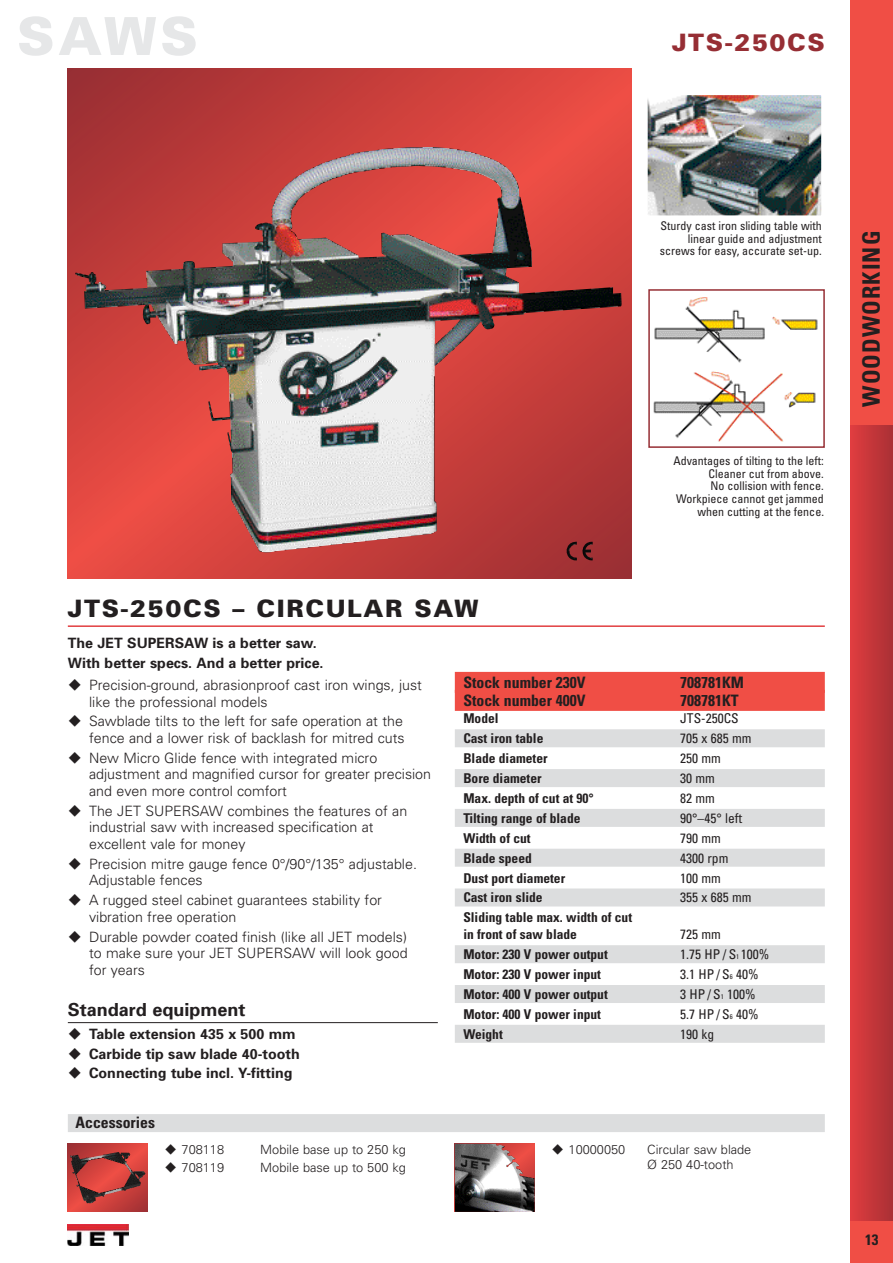
<style>
.page{position:relative;width:893px;height:1263px;background:#fff}
.page>*{position:absolute;margin:0;border:0;box-sizing:border-box;transform-origin:0 0}
.t1{font:900 52.5px "Univers";color:#e6e7e8}
.t2{font:900 24px "Univers";letter-spacing:.065em;color:#231f20}
.t3{font:700 condensed 24px "Univers";letter-spacing:.045em;color:#231f20}
.t4{font:900 24px "Univers";letter-spacing:.065em;color:#962e34}
.t5{font:700 18px "Univers";color:#231f20}
.t6{font:700 condensed 15.75px "Univers";color:#231f20}
.t7{font:700 condensed 15px "Univers";color:#231f20}
.t8{font:300 14.25px/16.5px "Univers";color:#231f20}
.t9{font:700 14.25px/20px "Univers";color:#231f20}
.t10{font:700 condensed 13.5px/17px "Univers";color:#231f20}
.t11{font:condensed 13.5px "Univers";color:#231f20}
.t12{font:300 12.75px/15px "Univers";color:#231f20}
.t13{font:condensed 12px/12.8px "Univers";color:#231f20;text-align:right}
.s1{font-size:6.75px}
</style>
<div class="page">
<div style="left:850px;top:0;width:42px;height:1263px;background:#f04e45"></div>
<div style="left:850px;top:425px;width:42px;height:795px;background:linear-gradient(to right,#e03d3f,#ac3135)"></div>
<img style="left:68px;top:1225px;width:61px;height:20px">
<div style="left:68px;top:1114px;width:757px;height:18px;background:#dcddde"></div>
<svg style="left:68px;top:1144px;width:80px;height:68px;background:#c63e3b"></svg>
<img style="left:70px;top:1152px;width:75px;height:52px">
<img style="left:455px;top:1144px;width:79px;height:68px">
<hr style="left:68px;top:1022px;width:370px;height:1px;background:#231f20">
<hr style="left:68px;top:625px;width:757px;height:2px;background:#e23e41">
<div style="left:455px;top:672px;width:370px;height:21px;background:#f04e45"></div>
<div style="left:455px;top:690px;width:370px;height:21px;background:#f04e45"></div>
<div style="left:455px;top:729px;width:370px;height:18px;background:#dcddde"></div>
<div style="left:455px;top:769px;width:370px;height:18px;background:#dcddde"></div>
<div style="left:455px;top:809px;width:370px;height:18px;background:#dcddde"></div>
<div style="left:455px;top:849px;width:370px;height:18px;background:#dcddde"></div>
<div style="left:455px;top:889px;width:370px;height:18px;background:#dcddde"></div>
<div style="left:455px;top:945px;width:370px;height:18px;background:#dcddde"></div>
<div style="left:455px;top:985px;width:370px;height:18px;background:#dcddde"></div>
<div style="left:455px;top:1025px;width:370px;height:18px;background:#dcddde"></div>
<svg style="left:68px;top:68px;width:563px;height:510px;background:#c53d3b"></svg>
<img style="left:75px;top:147px;width:547px;height:406px">
<img style="left:566px;top:542px;width:27px;height:18px">
<img style="left:649px;top:97px;width:171px;height:117px">
<div style="left:646px;top:94px;width:177px;height:123px;border:2px solid #fff"></div>
<img style="left:653px;top:297px;width:165px;height:145px">
<div style="left:648px;top:289px;width:177px;height:159px;border:2px solid #962e34"></div>
<h1 class="t1" style="left:17px;top:17px;width:183px">SAWS</h1>
<h2 class="t4" style="left:672px;top:34px;width:154px">JTS-250CS</h2>
<p class="t13" style="left:660px;top:220px;width:163px">Sturdy cast iron sliding table with linear guide and adjustment screws for easy, accurate set-up.</p>
<h2 class="t2" style="left:68px;top:600px;width:412px">JTS-250CS – CIRCULAR SAW</h2>
<p class="t13" style="left:673px;top:455px;width:152px">Advantages of tilting to the left:<br>Cleaner cut from above.<br>No collision with fence.<br>Workpiece cannot get jammed when cutting at the fence.</p>
<p class="t9" style="left:68px;top:634px;width:257px">The JET SUPERSAW is a better saw.<br>With better specs. And a better price.</p>
<p class="t8" style="left:89px;top:678px;width:334px">Precision-ground, abrasionproof cast iron wings, just like the professional models</p>
<p class="t8" style="left:89px;top:714px;width:317px">Sawblade tilts to the left for safe operation at the fence and a lower risk of backlash for mitred cuts</p>
<p class="t8" style="left:89px;top:751px;width:344px">New Micro Glide fence with integrated micro adjustment and magnified cursor for greater precision and even more control comfort</p>
<p class="t8" style="left:89px;top:804px;width:320px">The JET SUPERSAW combines the features of an industrial saw with increased specification at excellent vale for money</p>
<p class="t8" style="left:89px;top:857px;width:329px">Precision mitre gauge fence 0°/90°/135° adjustable.<br>Adjustable fences</p>
<p class="t8" style="left:89px;top:893px;width:294px">A rugged steel cabinet guarantees stability for vibration free operation</p>
<p class="t8" style="left:89px;top:929px;width:320px;text-align:justify">Durable powder coated finish (like all JET models) to make sure your JET SUPERSAW will look good for years</p>
<p class="t5" style="left:68px;top:1003px;width:179px">Standard equipment</p>
<p class="t9" style="left:89px;top:1025px;width:212px">Table extension 435 x 500 mm<br>Carbide tip saw blade 40-tooth<br>Connecting tube incl. Y-fitting</p>
<p class="t6" style="left:76px;top:1116px;width:81px">Accessories</p>
<p class="t12" style="left:182px;top:1143px;width:44px">708118</p>
<p class="t12" style="left:260px;top:1143px;width:147px">Mobile base up to 250 kg</p>
<p class="t12" style="left:182px;top:1161px;width:44px">708119</p>
<p class="t12" style="left:260px;top:1161px;width:147px">Mobile base up to 500 kg</p>
<p class="t6" style="left:463px;top:677px;width:124px">Stock number 230V</p>
<p class="t6" style="left:680px;top:677px;width:65px">708781KM</p>
<p class="t6" style="left:463px;top:695px;width:124px">Stock number 400V</p>
<p class="t6" style="left:680px;top:695px;width:60px">708781KT</p>
<p class="t10" style="left:463px;top:711px;width:37px">Model</p>
<p class="t11" style="left:680px;top:714px;width:60px">JTS-250CS</p>
<p class="t10" style="left:463px;top:731px;width:82px">Cast iron table</p>
<p class="t11" style="left:680px;top:733px;width:73px">705 x 685 mm</p>
<p class="t10" style="left:463px;top:751px;width:86px">Blade diameter</p>
<p class="t11" style="left:680px;top:753px;width:42px">250 mm</p>
<p class="t10" style="left:463px;top:771px;width:80px">Bore diameter</p>
<p class="t11" style="left:680px;top:773px;width:36px">30 mm</p>
<p class="t10" style="left:463px;top:791px;width:132px">Max. depth of cut at 90°</p>
<p class="t11" style="left:680px;top:793px;width:36px">82 mm</p>
<p class="t10" style="left:463px;top:811px;width:119px">Tilting range of blade</p>
<p class="t11" style="left:680px;top:813px;width:64px">90°–45° left</p>
<p class="t10" style="left:463px;top:831px;width:69px">Width of cut</p>
<p class="t11" style="left:680px;top:833px;width:42px">790 mm</p>
<p class="t10" style="left:463px;top:851px;width:70px">Blade speed</p>
<p class="t11" style="left:680px;top:853px;width:50px">4300 rpm</p>
<p class="t10" style="left:463px;top:871px;width:103px">Dust port diameter</p>
<p class="t11" style="left:680px;top:873px;width:42px">100 mm</p>
<p class="t10" style="left:463px;top:891px;width:81px">Cast iron slide</p>
<p class="t11" style="left:680px;top:893px;width:73px">355 x 685 mm</p>
<p class="t10" style="left:463px;top:910px;width:170px">Sliding table max. width of cut in front of saw blade</p>
<p class="t11" style="left:680px;top:930px;width:42px">725 mm</p>
<p class="t10" style="left:463px;top:947px;width:146px">Motor: 230 V power output</p>
<p class="t11" style="left:680px;top:949px;width:91px">1.75 HP / S<span class="s1">1</span> 100%</p>
<p class="t10" style="left:463px;top:967px;width:139px">Motor: 230 V power input</p>
<p class="t11" style="left:680px;top:969px;width:80px">3.1 HP / S<span class="s1">6</span> 40%</p>
<p class="t10" style="left:463px;top:987px;width:146px">Motor: 400 V power output</p>
<p class="t11" style="left:680px;top:989px;width:77px">3 HP / S<span class="s1">1</span> 100%</p>
<p class="t10" style="left:463px;top:1007px;width:139px">Motor: 400 V power input</p>
<p class="t11" style="left:680px;top:1009px;width:80px">5.7 HP / S<span class="s1">6</span> 40%</p>
<p class="t10" style="left:463px;top:1027px;width:41px">Weight</p>
<p class="t11" style="left:680px;top:1029px;width:36px">190 kg</p>
<p class="t12" style="left:568px;top:1143px;width:58px">10000050</p>
<p class="t12" style="left:647px;top:1143px;width:106px">Circular saw blade<br>Ø 250 40-tooth</p>
<h2 class="t3" style="left:862px;top:407px;width:177px;rotate:-90deg">WOODWORKING</h2>
<p class="t7" style="left:865px;top:1235px;width:15px">13</p>
</div>
